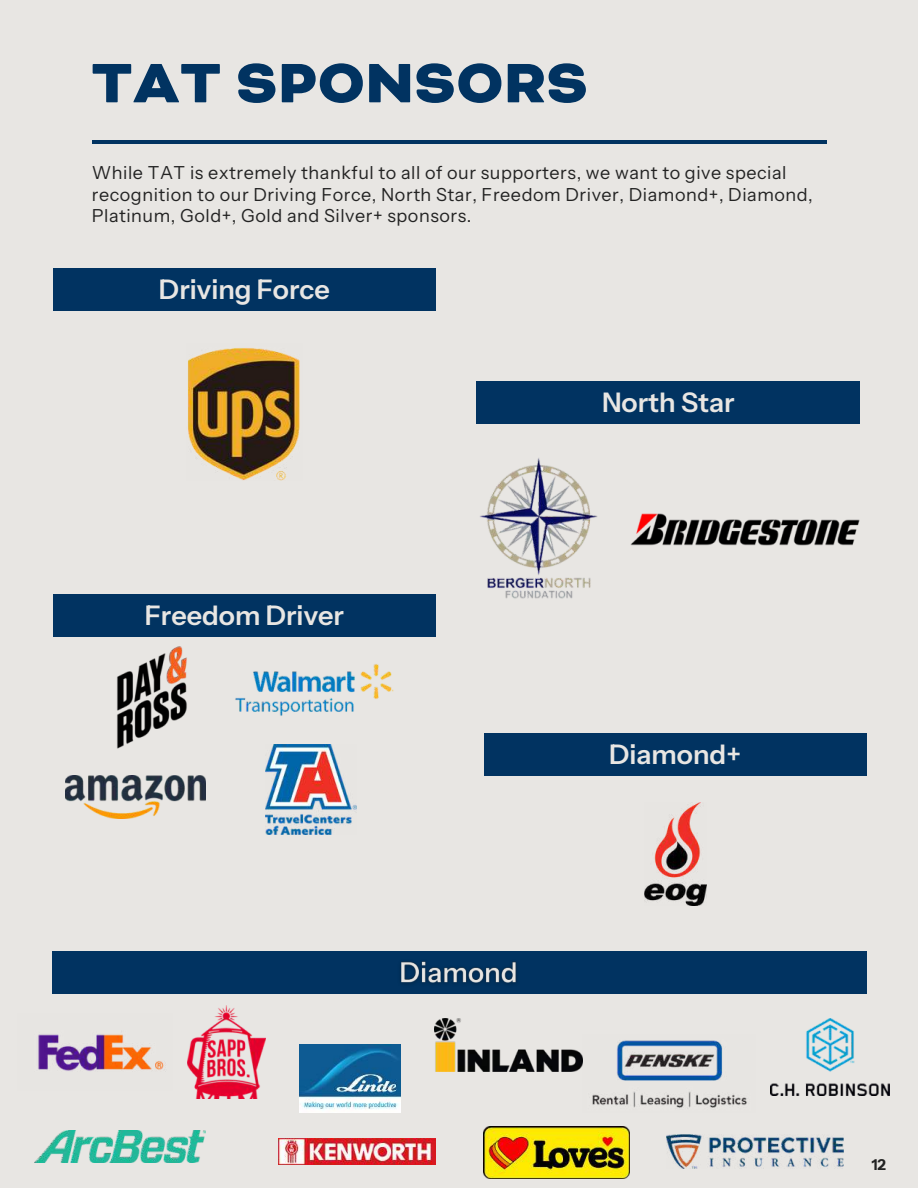
<style>
.page{position:relative;width:918px;height:1188px;background:#e8e6e3}
.page>*{position:absolute;margin:0;border:0;box-sizing:border-box;transform-origin:0 0}
.t1{font:900 63.9px "Bicyclette";letter-spacing:.01em;color:#013361}
.t2{font:600 27px "Instrument Sans";color:#e8e6e3}
.t3{font:18px/21.3px "Instrument Sans";letter-spacing:.03em;color:#232323}
.t4{font:700 15px "Instrument Sans";color:#232323}
</style>
<div class="page">
<img style="left:480px;top:458px;width:118px;height:141px">
<div style="left:477px;top:381px;width:383px;height:43px;background:#013361"></div>
<img style="left:630px;top:514px;width:230px;height:31px">
<img style="left:582px;top:1040px;width:165px;height:68px">
<img style="left:666px;top:1135px;width:178px;height:33px">
<img style="left:771px;top:1018px;width:118px;height:78px">
<img style="left:278px;top:1139px;width:158px;height:25px">
<img style="left:188px;top:1006px;width:77px;height:92px">
<img style="left:484px;top:1127px;width:146px;height:52px">
<div style="left:52px;top:951px;width:814px;height:43px;background:#013361"></div>
<img style="left:400px;top:961px;width:117px;height:23px">
<img style="left:38px;top:1034px;width:126px;height:37px">
<img style="left:435px;top:1018px;width:147px;height:53px">
<img style="left:300px;top:1045px;width:101px;height:67px">
<img style="left:187px;top:348px;width:113px;height:133px">
<div style="left:53px;top:268px;width:383px;height:43px;background:#013361"></div>
<div style="left:484px;top:733px;width:382px;height:43px;background:#013361"></div>
<img style="left:644px;top:803px;width:62px;height:102px">
<hr style="left:92px;top:140px;width:734px;height:3px;background:#013361">
<img style="left:34px;top:1131px;width:171px;height:31px">
<img style="left:117px;top:646px;width:70px;height:103px">
<img style="left:266px;top:744px;width:91px;height:90px">
<img style="left:235px;top:664px;width:159px;height:52px">
<div style="left:53px;top:594px;width:383px;height:43px;background:#013361"></div>
<img style="left:66px;top:776px;width:139px;height:43px">
<h1 class="t1" style="left:92px;top:45px;width:498px">TAT SPONSORS</h1>
<p class="t3" style="left:92px;top:162px;width:723px">While TAT is extremely thankful to all of our supporters, we want to give special recognition to our Driving Force, North Star, Freedom Driver, Diamond+, Diamond,<br>Platinum, Gold+, Gold and Silver+ sponsors.</p>
<h2 class="t2" style="left:159px;top:272px;width:172px">Driving Force</h2>
<h2 class="t2" style="left:145px;top:598px;width:201px">Freedom Driver</h2>
<h2 class="t2" style="left:602px;top:385px;width:134px">North Star</h2>
<h2 class="t2" style="left:609px;top:737px;width:133px">Diamond+</h2>
<p class="t4" style="left:872px;top:1155px;width:16px">12</p>
</div>
